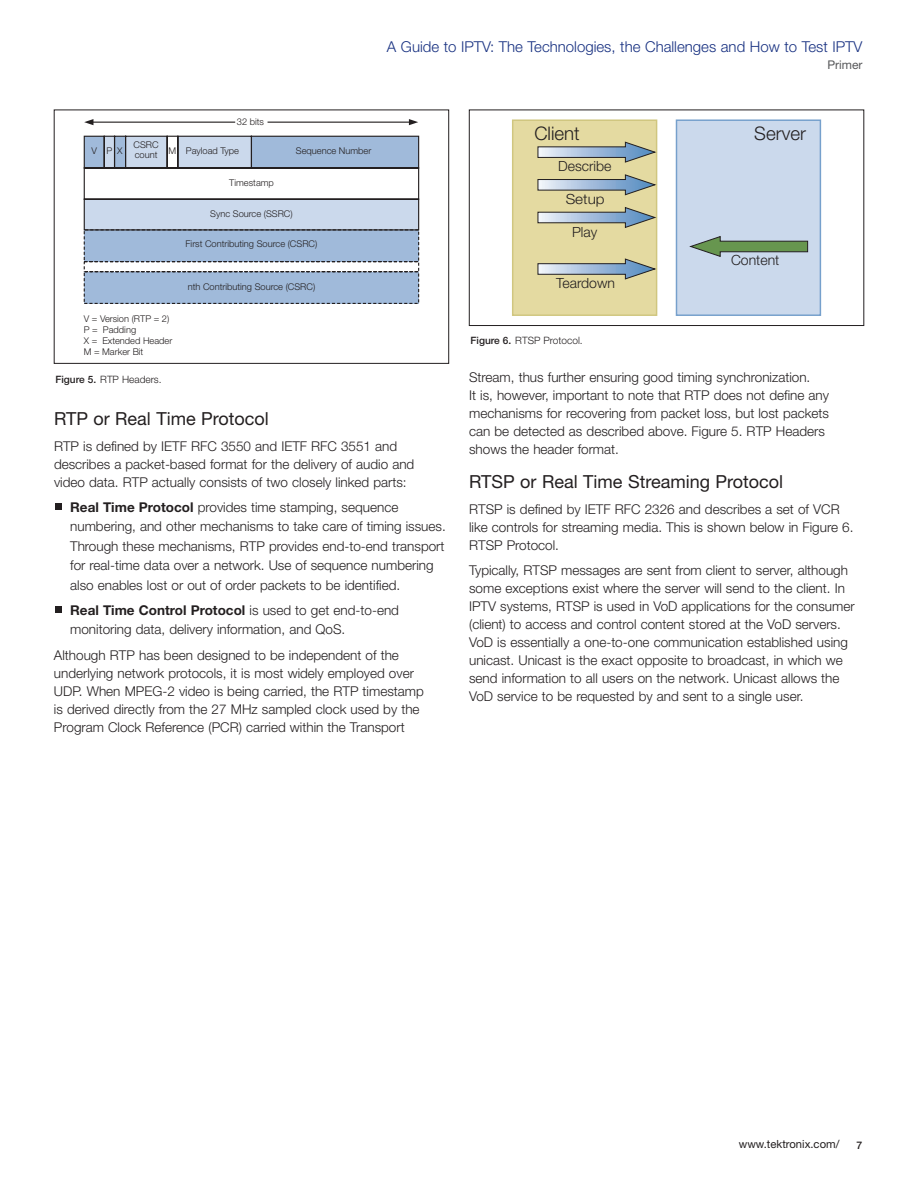
<style>
.page{position:relative;width:918px;height:1188px;background:#fff}
.page>*{position:absolute;margin:0;border:0;box-sizing:border-box;transform-origin:0 0}
.t1{font:300 18.75px "Helvetica Neue";color:#231f20}
.t2{font:18px "Helvetica Neue";color:#231f20}
.t3{font:300 15px "Helvetica Neue";color:#183181}
.t4{font:300 14.1px "Helvetica Neue";color:#231f20}
.t5{font:300 14.1px "Helvetica Neue";color:#231f20;scale:1.09 1}
.t6{font:300 13.5px/18px "Helvetica Neue";color:#231f20}
.t7{font:12px "Helvetica Neue";color:#57585a}
.t8{font:11.25px "Helvetica Neue";color:#231f20}
.t9{font:500 10.5px "Helvetica Neue";color:#231f20}
.t10{font:300 10.2px "Helvetica Neue";color:#231f20}
.t11{font:300 9.3px/10.8px "Helvetica Neue";color:#231f20}
.s1{font-weight:500}
.s2{font-weight:700}
</style>
<div class="page">
<svg style="left:56px;top:607px;width:6px;height:6px"></svg>
<svg style="left:56px;top:504px;width:6px;height:6px"></svg>
<hr style="left:91px;top:122px;width:144px;height:1px;background:#231f20">
<hr style="left:268px;top:122px;width:143px;height:1px;background:#231f20">
<svg style="left:84px;top:119px;width:9px;height:6px"></svg>
<svg style="left:409px;top:119px;width:9px;height:6px"></svg>
<svg style="left:84px;top:135px;width:335px;height:169px"></svg>
<div style="left:54px;top:110px;width:395px;height:254px;border:1px solid #231f20"></div>
<div style="left:676px;top:120px;width:144px;height:195px;background:#cbd9ec"></div>
<div style="left:676px;top:119px;width:145px;height:197px;border:1px solid #76a0cc"></div>
<div style="left:513px;top:120px;width:144px;height:195px;background:#e4daa1"></div>
<div style="left:512px;top:119px;width:145px;height:197px;border:1px solid #d0c67f"></div>
<svg style="left:537px;top:142px;width:118px;height:21px"></svg>
<svg style="left:537px;top:174px;width:118px;height:21px"></svg>
<svg style="left:537px;top:207px;width:118px;height:21px"></svg>
<svg style="left:690px;top:236px;width:118px;height:21px"></svg>
<svg style="left:537px;top:258px;width:118px;height:22px"></svg>
<div style="left:469px;top:110px;width:395px;height:216px;border:1px solid #231f20"></div>
<p class="t3" style="left:387px;top:42px;width:477px">A Guide to IPTV: The Technologies, the Challenges and How to Test IPTV</p>
<p class="t7" style="left:827px;top:60px;width:37px">Primer</p>
<p class="t11" style="left:237px;top:117px;width:29px">32 bits</p>
<p class="t11" style="left:134px;top:141px;width:27px;line-height:10.4px">CSRC count</p>
<p class="t11" style="left:91px;top:146px;width:33px">V PX</p>
<p class="t11" style="left:168px;top:146px;width:72px">M Payload Type</p>
<p class="t11" style="left:296px;top:146px;width:77px">Sequence Number</p>
<p class="t11" style="left:229px;top:178px;width:46px">Timestamp</p>
<p class="t11" style="left:210px;top:209px;width:84px">Sync Source (SSRC)</p>
<p class="t11" style="left:186px;top:239px;width:133px">First Contributing Source (CSRC)</p>
<p class="t11" style="left:188px;top:282px;width:129px">nth Contributing Source (CSRC)</p>
<p class="t11" style="left:84px;top:314px;width:90px">V = Version (RTP = 2)<br>P = Padding<br>X = Extended Header<br>M = Marker Bit</p>
<h1 class="t1" style="left:534px;top:127px;width:47px">Client</h1>
<h1 class="t1" style="left:754px;top:127px;width:53px">Server</h1>
<p class="t4" style="left:558px;top:161px;width:55px">Describe</p>
<p class="t5" style="left:566px;top:194px;width:37px">Setup</p>
<p class="t4" style="left:572px;top:226px;width:27px">Play</p>
<p class="t4" style="left:556px;top:278px;width:60px">Teardown</p>
<p class="t10" style="left:471px;top:337px;width:114px"><span class="s1">Figure 6.</span> RTSP Protocol.</p>
<p class="t4" style="left:731px;top:255px;width:50px">Content</p>
<p class="t10" style="left:56px;top:376px;width:108px"><span class="s1">Figure 5.</span> RTP Headers.</p>
<h2 class="t2" style="left:54px;top:412px;width:216px">RTP or Real Time Protocol</h2>
<p class="t6" style="left:54px;top:438px;width:362px">RTP is defined by IETF RFC 3550 and IETF RFC 3551 and describes a packet-based format for the delivery of audio and video data. RTP actually consists of two closely linked parts:</p>
<p class="t6" style="left:70px;top:498px;width:377px;line-height:19.5px"><span class="s2">Real Time Protocol</span> provides time stamping, sequence numbering, and other mechanisms to take care of timing issues.<br>Through these mechanisms, RTP provides end-to-end transport for real-time data over a network. Use of sequence numbering also enables lost or out of order packets to be identified.</p>
<p class="t6" style="left:70px;top:601px;width:330px;line-height:19.5px"><span class="s2">Real Time Control Protocol</span> is used to get end-to-end monitoring data, delivery information, and QoS.</p>
<p class="t6" style="left:54px;top:647px;width:371px">Although RTP has been designed to be independent of the underlying network protocols, it is most widely employed over UDP. When MPEG-2 video is being carried, the RTP timestamp is derived directly from the 27 MHz sampled clock used by the Program Clock Reference (PCR) carried within the Transport</p>
<p class="t6" style="left:469px;top:370px;width:361px">Stream, thus further ensuring good timing synchronization.<br>It is, however, important to note that RTP does not define any mechanisms for recovering from packet loss, but lost packets can be detected as described above. Figure 5. RTP Headers shows the header format.</p>
<h2 class="t2" style="left:469px;top:475px;width:316px">RTSP or Real Time Streaming Protocol</h2>
<p class="t6" style="left:469px;top:501px;width:386px">RTSP is defined by IETF RFC 2326 and describes a set of VCR like controls for streaming media. This is shown below in Figure 6.<br>RTSP Protocol.</p>
<p class="t6" style="left:469px;top:563px;width:387px">Typically, RTSP messages are sent from client to server, although some exceptions exist where the server will send to the client. In IPTV systems, RTSP is used in VoD applications for the consumer (client) to access and control content stored at the VoD servers.<br>VoD is essentially a one-to-one communication established using unicast. Unicast is the exact opposite to broadcast, in which we send information to all users on the network. Unicast allows the VoD service to be requested by and sent to a single user.</p>
<p class="t8" style="left:739px;top:1140px;width:102px">www.tektronix.com/</p>
<p class="t9" style="left:857px;top:1141px;width:7px">7</p>
</div>
